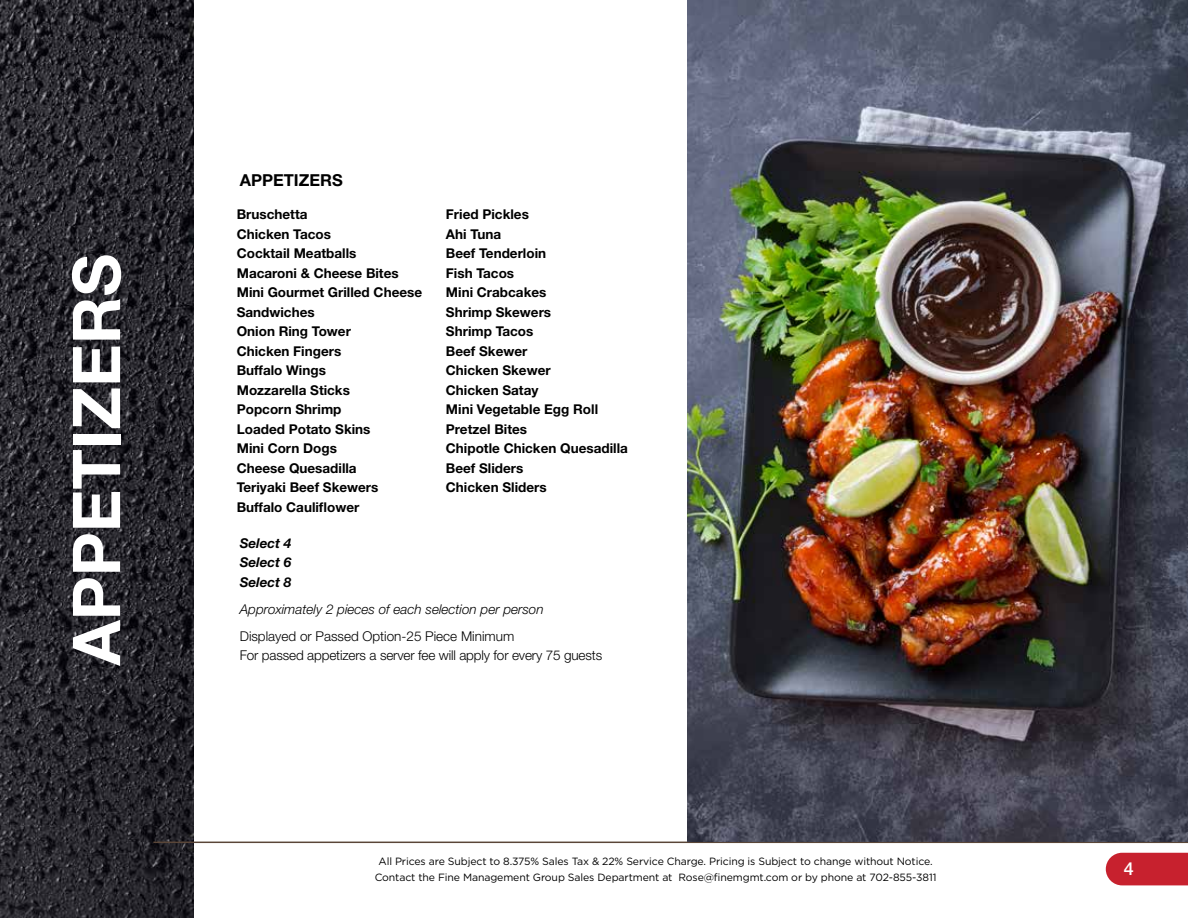
<style>
.page{position:relative;width:1188px;height:918px;background:#fff}
.page>*{position:absolute;margin:0;border:0;box-sizing:border-box;transform-origin:0 0}
.t1{font:700 66px "Helvetica Neue LT Std";color:#fff}
.t2{font:500 18px "Helvetica Neue LT Std";color:#fff}
.t3{font:700 16.5px "Helvetica Neue LT Std";color:#000}
.t4{font:700 13.5px/19.5px "Helvetica Neue LT Std";color:#000}
.t5{font:300 13.5px/19.5px "Helvetica Neue LT Std";letter-spacing:-.01em;color:#000}
.t6{font:italic 300 13.5px "Helvetica Neue LT Std";color:#000}
.t7{font:italic 700 13.5px/19.5px "Helvetica Neue LT Std";color:#000;text-align:justify}
.t8{font:10.5px/16.5px "Gotham";letter-spacing:-.01em;color:#000;text-align:center}
</style>
<div class="page">
<div style="left:1106px;top:853px;width:82px;height:32px;background:#c7212e"></div>
<img style="left:0;top:0;width:193px;height:918px">
<hr style="left:153px;top:842px;width:1035px;height:1px;background:#5a4638">
<img style="left:688px;top:0;width:500px;height:842px">
<h1 class="t1" style="left:56px;top:666px;width:413px;rotate:-90deg">APPETIZERS</h1>
<p class="t3" style="left:240px;top:170px;width:104px">APPETIZERS</p>
<p class="t4" style="left:237px;top:205px;width:187px">Bruschetta<br>Chicken Tacos<br>Cocktail Meatballs<br>Macaroni &amp; Cheese Bites<br>Mini Gourmet Grilled Cheese<br>Sandwiches<br>Onion Ring Tower<br>Chicken Fingers<br>Buffalo Wings<br>Mozzarella Sticks<br>Popcorn Shrimp<br>Loaded Potato Skins<br>Mini Corn Dogs<br>Cheese Quesadilla<br>Teriyaki Beef Skewers<br>Buffalo Cauliflower</p>
<p class="t4" style="left:446px;top:205px;width:183px">Fried Pickles<br>Ahi Tuna<br>Beef Tenderloin<br>Fish Tacos<br>Mini Crabcakes<br>Shrimp Skewers<br>Shrimp Tacos<br>Beef Skewer<br>Chicken Skewer<br>Chicken Satay<br>Mini Vegetable Egg Roll<br>Pretzel Bites<br>Chipotle Chicken Quesadilla<br>Beef Sliders<br>Chicken Sliders</p>
<p class="t7" style="left:240px;top:533px;width:53px">Select 4<br>Select 6<br>Select 8</p>
<p class="t6" style="left:240px;top:601px;width:305px">Approximately 2 pieces of each selection per person</p>
<p class="t5" style="left:240px;top:626px;width:364px">Displayed or Passed Option-25 Piece Minimum<br>For passed appetizers a server fee will apply for every 75 guests</p>
<p class="t8" style="left:375px;top:853px;width:563px">All Prices are Subject to 8.375% Sales Tax &amp; 22% Service Charge. Pricing is Subject to change without Notice.<br>Contact the Fine Management Group Sales Department at Rose@finemgmt.com or by phone at 702-855-3811</p>
<h2 class="t2" style="left:1124px;top:858px;width:12px">4</h2>
</div>
